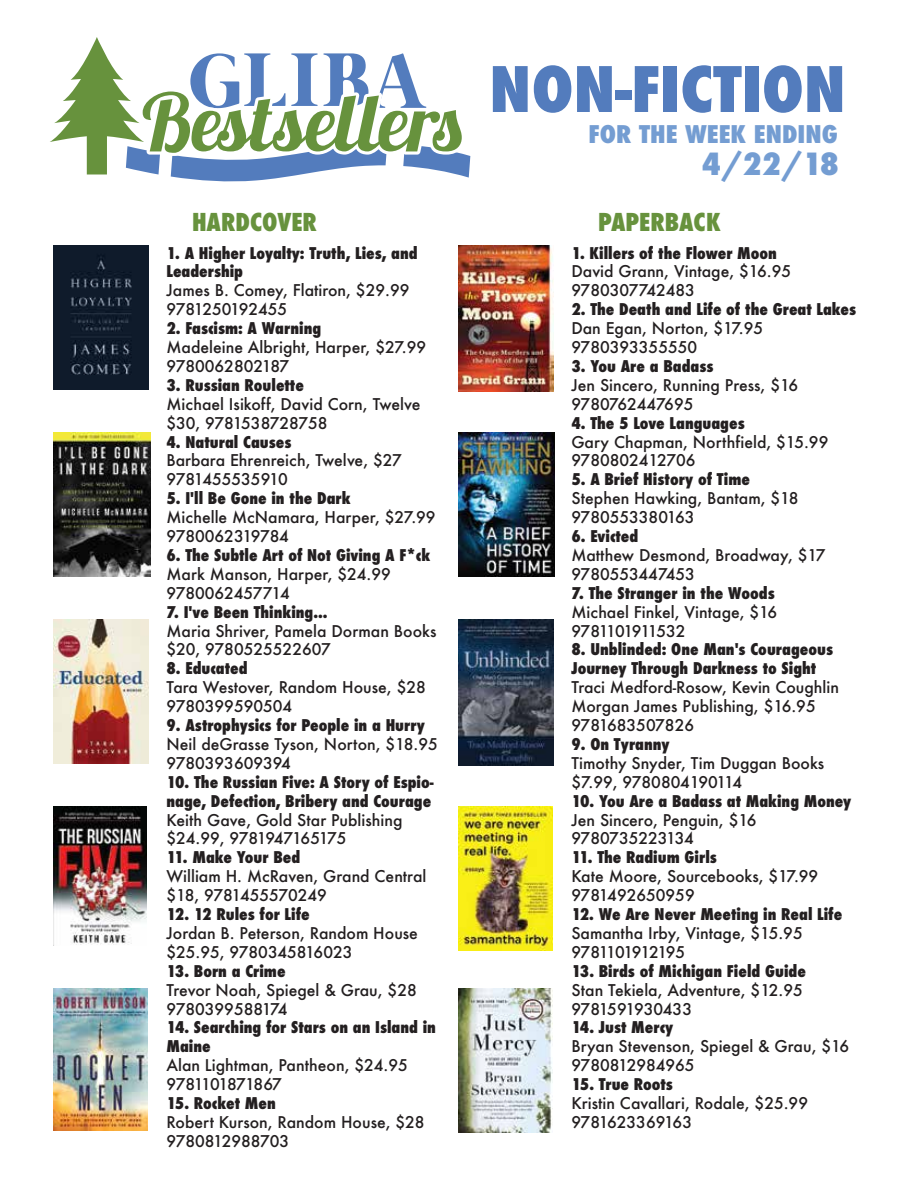
<style>
.page{position:relative;width:918px;height:1188px;background:#fff}
.page>*{position:absolute;margin:0;border:0;box-sizing:border-box;transform-origin:0 0}
.t1{font:800 condensed 60.9px "Futura";color:#537cbd;scale:1.08 1}
.t2{font:800 condensed 29.7px "Futura";color:#749dd2;scale:1.08 1}
.t3{font:800 condensed 24px "Futura";color:#67923d}
.t4{font:800 condensed 23.7px "Futura";color:#749dd2;scale:1.08 1}
.t5{font:500 15.75px/18.9px "Futura";color:#231f20}
.t6{font:800 condensed 15.75px/18.9px "Futura";color:#231f20}
</style>
<div class="page">
<svg style="left:50px;top:37px;width:420px;height:145px"></svg>
<img style="left:54px;top:988px;width:93px;height:142px">
<img style="left:54px;top:619px;width:95px;height:144px">
<img style="left:54px;top:433px;width:96px;height:144px">
<img style="left:54px;top:246px;width:95px;height:144px">
<img style="left:54px;top:806px;width:93px;height:139px">
<img style="left:459px;top:988px;width:93px;height:144px">
<img style="left:459px;top:806px;width:93px;height:144px">
<img style="left:459px;top:619px;width:95px;height:147px">
<img style="left:459px;top:433px;width:96px;height:144px">
<img style="left:459px;top:246px;width:95px;height:145px">
<h3 class="t3" style="left:192px;top:206px;width:127px">HARDCOVER</h3>
<p class="t6" style="left:166px;top:243px;width:253px">1. A Higher Loyalty: Truth, Lies, and<br>Leadership</p>
<p class="t5" style="left:166px;top:281px;width:245px">James B. Comey, Flatiron, $29.99<br>9781250192455</p>
<p class="t6" style="left:166px;top:319px;width:156px">2. Fascism: A Warning</p>
<p class="t5" style="left:166px;top:338px;width:261px">Madeleine Albright, Harper, $27.99<br>9780062802187</p>
<p class="t6" style="left:166px;top:376px;width:139px">3. Russian Roulette</p>
<p class="t5" style="left:166px;top:394px;width:256px">Michael Isikoff, David Corn, Twelve $30, 9781538728758</p>
<p class="t6" style="left:166px;top:432px;width:126px">4. Natural Causes</p>
<p class="t5" style="left:166px;top:451px;width:237px">Barbara Ehrenreich, Twelve, $27<br>9781455535910</p>
<p class="t6" style="left:166px;top:489px;width:186px">5. I'll Be Gone in the Dark</p>
<p class="t5" style="left:166px;top:508px;width:271px">Michelle McNamara, Harper, $27.99<br>9780062319784</p>
<p class="t6" style="left:166px;top:546px;width:266px">6. The Subtle Art of Not Giving A F*ck</p>
<p class="t5" style="left:166px;top:564px;width:226px">Mark Manson, Harper, $24.99<br>9780062457714</p>
<p class="t6" style="left:166px;top:602px;width:163px">7. I've Been Thinking...</p>
<p class="t5" style="left:166px;top:621px;width:271px">Maria Shriver, Pamela Dorman Books $20, 9780525522607</p>
<p class="t6" style="left:166px;top:659px;width:83px">8. Educated</p>
<p class="t5" style="left:166px;top:678px;width:261px">Tara Westover, Random House, $28<br>9780399590504</p>
<p class="t6" style="left:166px;top:716px;width:260px">9. Astrophysics for People in a Hurry</p>
<p class="t5" style="left:166px;top:734px;width:273px">Neil deGrasse Tyson, Norton, $18.95<br>9780393609394</p>
<p class="t6" style="left:166px;top:773px;width:269px">10. The Russian Five: A Story of Espio&shy;nage, Defection, Bribery and Courage</p>
<p class="t5" style="left:166px;top:810px;width:238px">Keith Gave, Gold Star Publishing $24.99, 9781947165175</p>
<p class="t6" style="left:166px;top:848px;width:135px">11. Make Your Bed</p>
<p class="t5" style="left:166px;top:867px;width:262px">William H. McRaven, Grand Central $18, 9781455570249</p>
<p class="t6" style="left:166px;top:905px;width:145px">12. 12 Rules for Life</p>
<p class="t5" style="left:166px;top:923px;width:253px">Jordan B. Peterson, Random House $25.95, 9780345816023</p>
<p class="t6" style="left:166px;top:962px;width:121px">13. Born a Crime</p>
<p class="t5" style="left:166px;top:980px;width:252px">Trevor Noah, Spiegel &amp; Grau, $28<br>9780399588174</p>
<p class="t6" style="left:166px;top:1018px;width:271px">14. Searching for Stars on an Island in<br>Maine</p>
<p class="t5" style="left:166px;top:1056px;width:243px">Alan Lightman, Pantheon, $24.95<br>9781101871867</p>
<p class="t6" style="left:166px;top:1094px;width:111px">15. Rocket Men</p>
<p class="t5" style="left:166px;top:1112px;width:260px">Robert Kurson, Random House, $28<br>9780812988703</p>
<h1 class="t1" style="left:489px;top:48px;width:331px">NON-FICTION</h1>
<h3 class="t4" style="left:589px;top:118px;width:232px">FOR THE WEEK ENDING</h3>
<h2 class="t2" style="left:702px;top:144px;width:129px">4/22/18</h2>
<h3 class="t3" style="left:598px;top:206px;width:124px">PAPERBACK</h3>
<p class="t6" style="left:571px;top:243px;width:207px">1. Killers of the Flower Moon</p>
<p class="t5" style="left:571px;top:262px;width:221px">David Grann, Vintage, $16.95<br>9780307742483</p>
<p class="t6" style="left:571px;top:300px;width:286px">2. The Death and Life of the Great Lakes</p>
<p class="t5" style="left:571px;top:319px;width:193px">Dan Egan, Norton, $17.95<br>9780393355550</p>
<p class="t6" style="left:571px;top:357px;width:144px">3. You Are a Badass</p>
<p class="t5" style="left:571px;top:375px;width:228px">Jen Sincero, Running Press, $16<br>9780762447695</p>
<p class="t6" style="left:571px;top:413px;width:175px">4. The 5 Love Languages</p>
<p class="t5" style="left:571px;top:432px;width:259px">Gary Chapman, Northfield, $15.99<br>9780802412706</p>
<p class="t6" style="left:571px;top:470px;width:180px">5. A Brief History of Time</p>
<p class="t5" style="left:571px;top:489px;width:229px">Stephen Hawking, Bantam, $18<br>9780553380163</p>
<p class="t6" style="left:571px;top:527px;width:68px">6. Evicted</p>
<p class="t5" style="left:571px;top:545px;width:256px">Matthew Desmond, Broadway, $17<br>9780553447453</p>
<p class="t6" style="left:571px;top:584px;width:205px">7. The Stranger in the Woods</p>
<p class="t5" style="left:571px;top:602px;width:207px">Michael Finkel, Vintage, $16<br>9781101911532</p>
<p class="t6" style="left:571px;top:640px;width:263px">8. Unblinded: One Man's Courageous<br>Journey Through Darkness to Sight</p>
<p class="t5" style="left:571px;top:678px;width:269px">Traci Medford-Rosow, Kevin Coughlin<br>Morgan James Publishing, $16.95<br>9781683507826</p>
<p class="t6" style="left:571px;top:735px;width:100px">9. On Tyranny</p>
<p class="t5" style="left:571px;top:753px;width:254px">Timothy Snyder, Tim Duggan Books $7.99, 9780804190114</p>
<p class="t6" style="left:571px;top:791px;width:282px">10. You Are a Badass at Making Money</p>
<p class="t5" style="left:571px;top:810px;width:187px">Jen Sincero, Penguin, $16<br>9780735223134</p>
<p class="t6" style="left:571px;top:848px;width:147px">11. The Radium Girls</p>
<p class="t5" style="left:571px;top:867px;width:248px">Kate Moore, Sourcebooks, $17.99<br>9781492650959</p>
<p class="t6" style="left:571px;top:905px;width:272px">12. We Are Never Meeting in Real Life</p>
<p class="t5" style="left:571px;top:923px;width:233px">Samantha Irby, Vintage, $15.95<br>9781101912195</p>
<p class="t6" style="left:571px;top:962px;width:236px">13. Birds of Michigan Field Guide</p>
<p class="t5" style="left:571px;top:980px;width:233px">Stan Tekiela, Adventure, $12.95<br>9781591930433</p>
<p class="t6" style="left:571px;top:1018px;width:103px">14. Just Mercy</p>
<p class="t5" style="left:571px;top:1037px;width:279px">Bryan Stevenson, Spiegel &amp; Grau, $16<br>9780812984965</p>
<p class="t6" style="left:571px;top:1075px;width:103px">15. True Roots</p>
<p class="t5" style="left:571px;top:1094px;width:238px">Kristin Cavallari, Rodale, $25.99<br>9781623369163</p>
</div>
